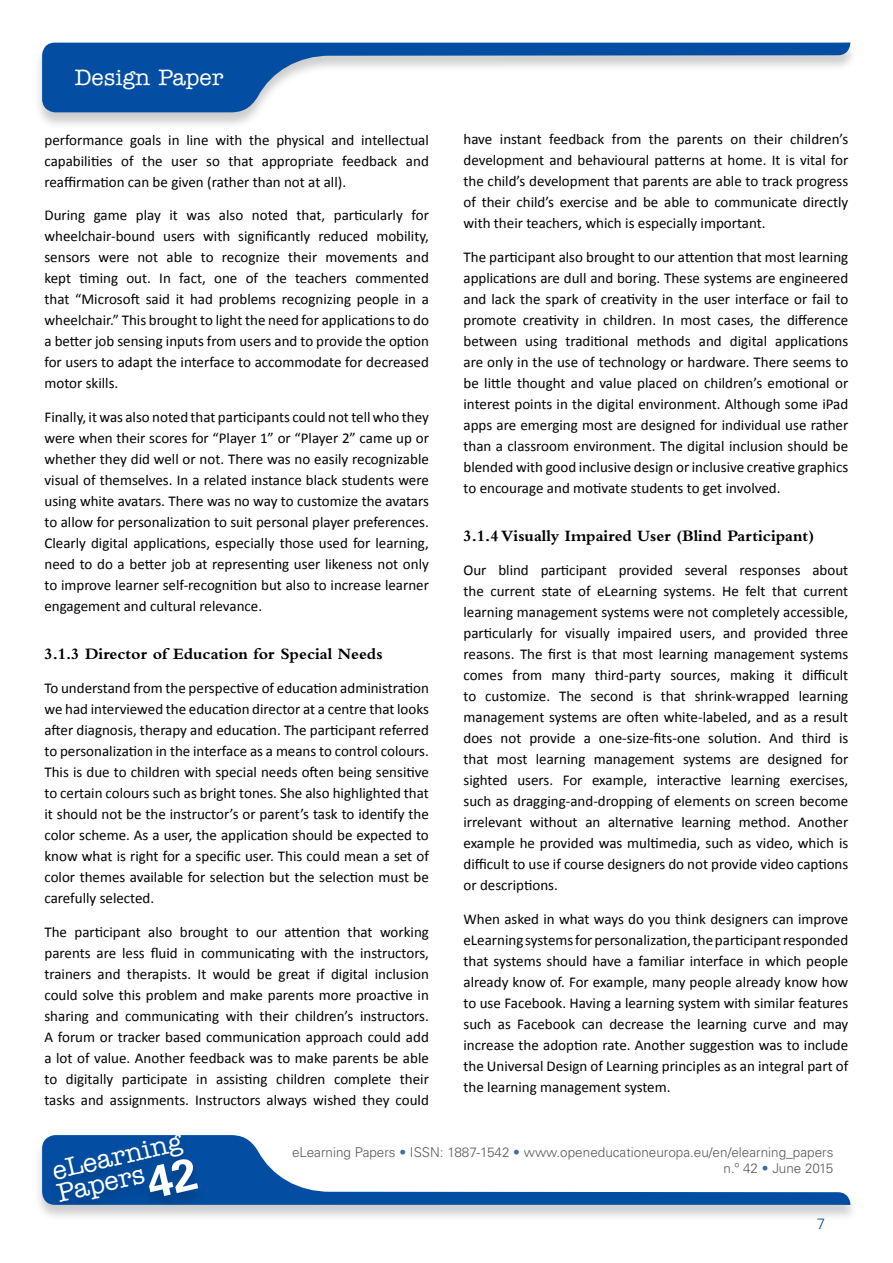
<style>
.page{position:relative;width:893px;height:1263px;background:#fff}
.page>*{position:absolute;margin:0;border:0;box-sizing:border-box;transform-origin:0 0}
.t1{font:500 26.25px/23.1px "American Typewriter Std";color:#fff}
.t2{font:500 22.5px "American Typewriter Std";color:#fff}
.t3{font:700 16.5px "Bembo Std";color:#000}
.t4{font:15px/21px "Calibri";color:#000;text-align:justify}
.t5{font:300 15px "Univers LT Std";color:#034ea2}
.t6{font:300 13.5px/16.2px "Univers LT Std";color:#58595b;text-align:right}
.s1{font-family:"Univers LT Std";font-weight:700;font-size:45px}
.s2{color:#4665af}
</style>
<div class="page">
<div style="left:33px;top:1135px;width:825px;height:87px;background:#000;opacity:.2"></div>
<svg style="left:42px;top:1135px;width:808px;height:70px"></svg>
<div style="left:46px;top:1135px;width:160px;height:70px;background:#024b9c"></div>
<div style="left:33px;top:42px;width:825px;height:87px;background:#000;opacity:.2"></div>
<svg style="left:42px;top:43px;width:808px;height:69px"></svg>
<h2 class="t2" style="left:75px;top:65px;width:150px">Design Paper</h2>
<p class="t4" style="left:44px;top:129px;width:386px">performance goals in line with the physical and intellectual capabilities of the user so that appropriate feedback and reaffirmation can be given (rather than not at all).</p>
<p class="t4" style="left:44px;top:205px;width:386px">During game play it was also noted that, particularly for wheelchair-bound users with significantly reduced mobility, sensors were not able to recognize their movements and kept timing out. In fact, one of the teachers commented that “Microsoft said it had problems recognizing people in a wheelchair.” This brought to light the need for applications to do a better job sensing inputs from users and to provide the option for users to adapt the interface to accommodate for decreased motor skills.</p>
<p class="t4" style="left:44px;top:407px;width:386px">Finally, it was also noted that participants could not tell who they were when their scores for “Player 1” or “Player 2” came up or whether they did well or not. There was no easily recognizable visual of themselves. In a related instance black students were using white avatars. There was no way to customize the avatars to allow for personalization to suit personal player preferences.<br>Clearly digital applications, especially those used for learning, need to do a better job at representing user likeness not only to improve learner self-recognition but also to increase learner engagement and cultural relevance.</p>
<p class="t3" style="left:44px;top:645px;width:340px">3.1.3 Director of Education for Special Needs</p>
<p class="t4" style="left:44px;top:678px;width:386px">To understand from the perspective of education administration we had interviewed the education director at a centre that looks after diagnosis, therapy and education. The participant referred to personalization in the interface as a means to control colours.<br>This is due to children with special needs often being sensitive to certain colours such as bright tones. She also highlighted that it should not be the instructor’s or parent’s task to identify the color scheme. As a user, the application should be expected to know what is right for a specific user. This could mean a set of color themes available for selection but the selection must be carefully selected.</p>
<p class="t4" style="left:44px;top:921px;width:386px">The participant also brought to our attention that working parents are less fluid in communicating with the instructors, trainers and therapists. It would be great if digital inclusion could solve this problem and make parents more proactive in sharing and communicating with their children’s instructors.<br>A forum or tracker based communication approach could add a lot of value. Another feedback was to make parents be able to digitally participate in assisting children complete their tasks and assignments. Instructors always wished they could</p>
<p class="t4" style="left:463px;top:129px;width:386px">have instant feedback from the parents on their children’s development and behavioural patterns at home. It is vital for the child’s development that parents are able to track progress of their child’s exercise and be able to communicate directly with their teachers, which is especially important.</p>
<p class="t4" style="left:463px;top:246px;width:386px">The participant also brought to our attention that most learning applications are dull and boring. These systems are engineered and lack the spark of creativity in the user interface or fail to promote creativity in children. In most cases, the difference between using traditional methods and digital applications are only in the use of technology or hardware. There seems to be little thought and value placed on children’s emotional or interest points in the digital environment. Although some iPad apps are emerging most are designed for individual use rather than a classroom environment. The digital inclusion should be blended with good inclusive design or inclusive creative graphics to encourage and motivate students to get involved.</p>
<p class="t3" style="left:463px;top:527px;width:352px">3.1.4 Visually Impaired User (Blind Participant)</p>
<p class="t4" style="left:463px;top:559px;width:386px">Our blind participant provided several responses about the current state of eLearning systems. He felt that current learning management systems were not completely accessible, particularly for visually impaired users, and provided three reasons. The first is that most learning management systems comes from many third-party sources, making it difficult to customize. The second is that shrink-wrapped learning management systems are often white-labeled, and as a result does not provide a one-size-fits-one solution. And third is that most learning management systems are designed for sighted users. For example, interactive learning exercises, such as dragging-and-dropping of elements on screen become irrelevant without an alternative learning method. Another example he provided was multimedia, such as video, which is difficult to use if course designers do not provide video captions or descriptions.</p>
<p class="t4" style="left:463px;top:908px;width:386px">When asked in what ways do you think designers can improve eLearning systems for personalization, the participant responded that systems should have a familiar interface in which people already know of. For example, many people already know how to use Facebook. Having a learning system with similar features such as Facebook can decrease the learning curve and may increase the adoption rate. Another suggestion was to include the Universal Design of Learning principles as an integral part of the learning management system.</p>
<h1 class="t1" style="left:50px;top:1160px;width:141px;rotate:-13deg">eLearning<br>Papers<span class="s1">42</span></h1>
<p class="t6" style="left:292px;top:1144px;width:543px">eLearning Papers <span class="s2">•</span> ISSN: 1887-1542 <span class="s2">•</span> www.openeducationeuropa.eu/en/elearning_papers n.º 42 <span class="s2">•</span> June 2015</p>
<p class="t5" style="left:817px;top:1215px;width:10px">7</p>
</div>
